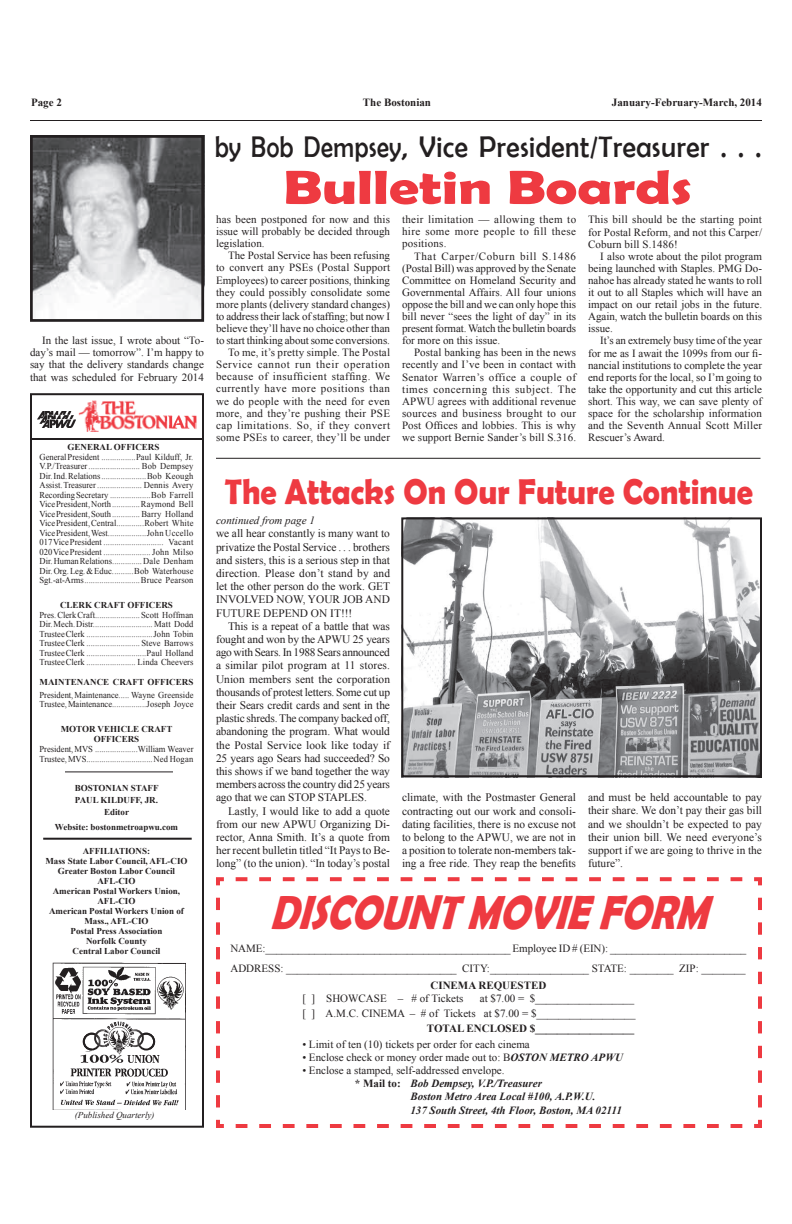
<style>
.page{position:relative;width:792px;height:1224px;background:#fff}
.page>*{position:absolute;margin:0;border:0;box-sizing:border-box;transform-origin:0 0}
.t1{font:italic 700 48px "Berlin Sans FB Demi";color:#ee3a41;scale:.82 1}
.t2{font:700 48px "Berlin Sans FB Demi";color:#ee3a41;scale:1.25 1}
.t3{font:700 36px "Berlin Sans FB Demi";color:#ee3a41;scale:.9 1}
.t4{font:30px "Berlin Sans FB";letter-spacing:.02em;color:#231f20;scale:.82 1}
.t5{font:11.4px/13.2px "Times New Roman";color:#231f20;text-align:justify}
.t6{font:11px/12.1px "Times New Roman";color:#231f20;text-align:justify}
.t7{font:italic 700 11px "Times New Roman";color:#231f20}
.t8{font:700 11px "Times New Roman";color:#231f20}
.t9{font:italic 11px "Times New Roman";color:#231f20}
.t10{font:9px/9.5px "Times New Roman";color:#231f20;text-align:justify;scale:.95 1}
.t11{font:700 9px/10px "Times New Roman";color:#231f20;text-align:center}
.t12{font:italic 9px "Times New Roman";color:#231f20}
.s1{font-weight:700;font-style:italic}
.s2{font-style:normal}
</style>
<div class="page">
<hr style="left:30px;top:120px;width:732px;height:1px;background:#231f20">
<div style="left:30px;top:393px;width:174px;height:735px;border:2px solid #231f20"></div>
<hr style="left:43px;top:838px;width:149px;height:2px;background:#231f20">
<img style="left:53px;top:963px;width:132px;height:147px">
<img style="left:79px;top:400px;width:118px;height:32px">
<img style="left:37px;top:411px;width:38px;height:17px">
<hr style="left:30px;top:438px;width:174px;height:2px;background:#231f20">
<hr style="left:65px;top:771px;width:108px;height:1px;background:#231f20">
<img style="left:34px;top:139px;width:166px;height:179px">
<div style="left:30px;top:135px;width:174px;height:187px;border:3px solid #231f20"></div>
<img style="left:404px;top:520px;width:355px;height:254px">
<div style="left:401px;top:517px;width:361px;height:260px;border:2px solid #231f20"></div>
<hr style="left:216px;top:458px;width:544px;height:1px;background:#231f20">
<svg style="left:216px;top:877px;width:546px;height:251px"></svg>
<div style="left:68px;top:1022px;width:90px;height:29px;background:#fff"></div>
<svg style="left:82px;top:1032px;width:11px;height:19px"></svg>
<svg style="left:145px;top:1032px;width:11px;height:19px"></svg>
<svg style="left:93px;top:1011px;width:52px;height:53px"></svg>
<img style="left:103px;top:1022px;width:32px;height:33px">
<p class="t8" style="left:31px;top:94px;width:32px">Page 2</p>
<p class="t8" style="left:363px;top:94px;width:70px">The Bostonian</p>
<p class="t8" style="left:612px;top:94px;width:152px">January-February-March, 2014</p>
<p class="t6" style="left:30px;top:334px;width:176px;text-indent:12px">In the last issue, I wrote about “To&shy;day’s mail — tomorrow”. I’m happy to say that the delivery standards change that was scheduled for February 2014</p>
<p class="t11" style="left:68px;top:442px;width:93px">GENERAL OFFICERS</p>
<p class="t10" style="left:40px;top:452px;width:164px">GeneralPresident ................Paul Kilduff, Jr.<br>V.P./Treasurer........................ Bob Dempsey Dir.Ind.Relations.....................Bob Keough Assist.Treasurer..................... Dennis Avery RecordingSecretary ...................Bob Farrell VicePresident,North.............Raymond Bell VicePresident,South............. Barry Holland VicePresident,Central.............Robert White VicePresident,West..................John Uccello 017VicePresident ............................ Vacant 020VicePresident ...................... John Milso Dir.HumanRelations..............Dale Denham Dir.Org.Leg.&amp;Educ..........Bob Waterhouse Sgt.-at-Arms..........................Bruce Pearson</p>
<p class="t11" style="left:60px;top:600px;width:114px">CLERK CRAFT OFFICERS</p>
<p class="t10" style="left:39px;top:610px;width:164px">Pres.ClerkCraft.....................Scott Hoffman Dir.Mech.Distr............................ Matt Dodd TrusteeClerk ...............................John Tobin TrusteeClerk ......................... Steve Barrows TrusteeClerk ............................Paul Holland TrusteeClerk ....................... Linda Cheevers</p>
<p class="t11" style="left:40px;top:677px;width:156px">MAINTENANCE CRAFT OFFICERS</p>
<p class="t10" style="left:40px;top:690px;width:164px">President,Maintenance..... Wayne Greenside<br>Trustee,Maintenance................Joseph Joyce</p>
<p class="t11" style="left:61px;top:724px;width:113px">MOTOR VEHICLE CRAFT<br>OFFICERS</p>
<p class="t10" style="left:39px;top:744px;width:164px">President,MVS ....................William Weaver<br>Trustee,MVS...............................Ned Hogan</p>
<p class="t11" style="left:75px;top:781px;width:85px;line-height:12px">BOSTONIAN STAFF<br>PAUL KILDUFF, JR.<br>Editor</p>
<p class="t11" style="left:55px;top:821px;width:125px">Website: bostonmetroapwu.com</p>
<p class="t11" style="left:45px;top:845px;width:144px">AFFILIATIONS:<br>Mass State Labor Council, AFL-CIO<br>Greater Boston Labor Council<br>AFL-CIO<br>American Postal Workers Union,<br>AFL-CIO<br>American Postal Workers Union of<br>Mass., AFL-CIO<br>Postal Press Association<br>Norfolk County<br>Central Labor Council</p>
<p class="t12" style="left:75px;top:1109px;width:81px">(Published Quarterly)</p>
<h3 class="t4" style="left:215px;top:130px;width:668px">by Bob Dempsey, Vice President/Treasurer . . .</h3>
<h1 class="t2" style="left:284px;top:159px;width:328px">Bulletin Boards</h1>
<p class="t6" style="left:216px;top:213px;width:176px">has been postponed for now and this issue will probably be decided through legislation.</p>
<p class="t6" style="left:216px;top:249px;width:176px;text-align:right">The Postal Service has been refusing<br>to convert any PSEs (Postal Support Employees) to career positions, thinking they could possibly consolidate some more plants (delivery standard changes) to address their lack of staffing; but now I believe they’ll have no choice other than to start thinking about some conversions.<br>To me, it’s pretty simple. The Postal Service cannot run their operation because of insufficient staffing. We currently have more positions than we do people with the need for even more, and they’re pushing their PSE cap limitations. So, if they convert some PSEs to career, they’ll be under</p>
<p class="t6" style="left:402px;top:213px;width:176px">their limitation — allowing them to hire some more people to fill these positions.</p>
<p class="t6" style="left:402px;top:249px;width:176px;text-indent:12px">That Carper/Coburn bill S.1486 (Postal Bill) was approved by the Senate Committee on Homeland Security and Governmental Affairs. All four unions oppose the bill and we can only hope this bill never “sees the light of day” in its present format. Watch the bulletin boards for more on this issue.</p>
<p class="t6" style="left:402px;top:346px;width:176px;text-indent:12px">Postal banking has been in the news recently and I’ve been in contact with Senator Warren’s office a couple of times concerning this subject. The APWU agrees with additional revenue sources and business brought to our Post Offices and lobbies. This is why we support Bernie Sander’s bill S.316.</p>
<p class="t6" style="left:588px;top:213px;width:176px">This bill should be the starting point for Postal Reform, and not this Carper/ Coburn bill S.1486!</p>
<p class="t6" style="left:588px;top:250px;width:176px;text-indent:12px">I also wrote about the pilot program being launched with Staples. PMG Do&shy;nahoe has already stated he wants to roll it out to all Staples which will have an impact on our retail jobs in the future.<br>Again, watch the bulletin boards on this issue.</p>
<p class="t6" style="left:588px;top:334px;width:176px;text-indent:12px">It’s an extremely busy time of the year for me as I await the 1099s from our fi&shy;nancial institutions to complete the year end reports for the local, so I’m going to take the opportunity and cut this article short. This way, we can save plenty of space for the scholarship information and the Seventh Annual Scott Miller Rescuer’s Award.</p>
<h2 class="t3" style="left:225px;top:470px;width:588px">The Attacks On Our Future Continue</h2>
<p class="t9" style="left:216px;top:512px;width:100px">continued from page 1</p>
<p class="t5" style="left:216px;top:527px;width:176px">we all hear constantly is many want to privatize the Postal Service . . . brothers and sisters, this is a serious step in that direction. Please don’t stand by and let the other person do the work. GET INVOLVED NOW, YOUR JOB AND FUTURE DEPEND ON IT!!!</p>
<p class="t5" style="left:216px;top:619px;width:176px;text-indent:12px">This is a repeat of a battle that was fought and won by the APWU 25 years ago with Sears. In 1988 Sears announced a similar pilot program at 11 stores.<br>Union members sent the corporation thousands of protest letters. Some cut up their Sears credit cards and sent in the plastic shreds. The company backed off, abandoning the program. What would the Postal Service look like today if 25 years ago Sears had succeeded? So this shows if we band together the way members across the country did 25 years ago that we can STOP STAPLES.</p>
<p class="t5" style="left:216px;top:804px;width:176px;text-indent:12px">Lastly, I would like to add a quote from our new APWU Organizing Di&shy;rector, Anna Smith. It’s a quote from her recent bulletin titled “It Pays to Be&shy;long” (to the union). “In today’s postal</p>
<p class="t5" style="left:402px;top:791px;width:176px">climate, with the Postmaster General contracting out our work and consoli&shy;dating facilities, there is no excuse not to belong to the APWU, we are not in a position to tolerate non-members tak&shy;ing a free ride. They reap the benefits</p>
<p class="t5" style="left:588px;top:790px;width:176px">and must be held accountable to pay their share. We don’t pay their gas bill and we shouldn’t be expected to pay their union bill. We need everyone’s support if we are going to thrive in the future”.</p>
<h1 class="t1" style="left:270px;top:884px;width:552px">DISCOUNTMOVIEFORM</h1>
<p class="t6" style="left:230px;top:938px;width:517px;line-height:19.9px">NAME:_____________________________________________ Employee ID # (EIN): _________________________<br>ADDRESS: _______________________________ CITY:__________________ STATE: ________ ZIP: ________</p>
<p class="t8" style="left:430px;top:977px;width:117px">CINEMA REQUESTED</p>
<p class="t6" style="left:302px;top:992px;width:163px">[ ] SHOWCASE – # of Tickets</p>
<p class="t6" style="left:302px;top:990px;width:335px;line-height:15.2px;text-align:right">at $7.00 = $__________________<br>[ ] A.M.C. CINEMA – # of Tickets at $7.00 = $__________________</p>
<p class="t8" style="left:427px;top:1021px;width:209px">TOTAL ENCLOSED $__________________</p>
<p class="t6" style="left:302px;top:1037px;width:229px">• Limit of ten (10) tickets per order for each cinema</p>
<p class="t6" style="left:302px;top:1051px;width:322px">• Enclose check or money order made out to: B<span class="s1">OSTON METRO APWU</span></p>
<p class="t6" style="left:302px;top:1064px;width:204px">• Enclose a stamped, self-addressed envelope.</p>
<p class="t7" style="left:355px;top:1076px;width:189px"><span class="s2">* Mail to:</span> Bob Dempsey, V.P./Treasurer</p>
<p class="t7" style="left:410px;top:1089px;width:187px">Boston Metro Area Local #100, A.P.W.U.</p>
<p class="t7" style="left:410px;top:1102px;width:213px">137 South Street, 4th Floor, Boston, MA 02111</p>
</div>
